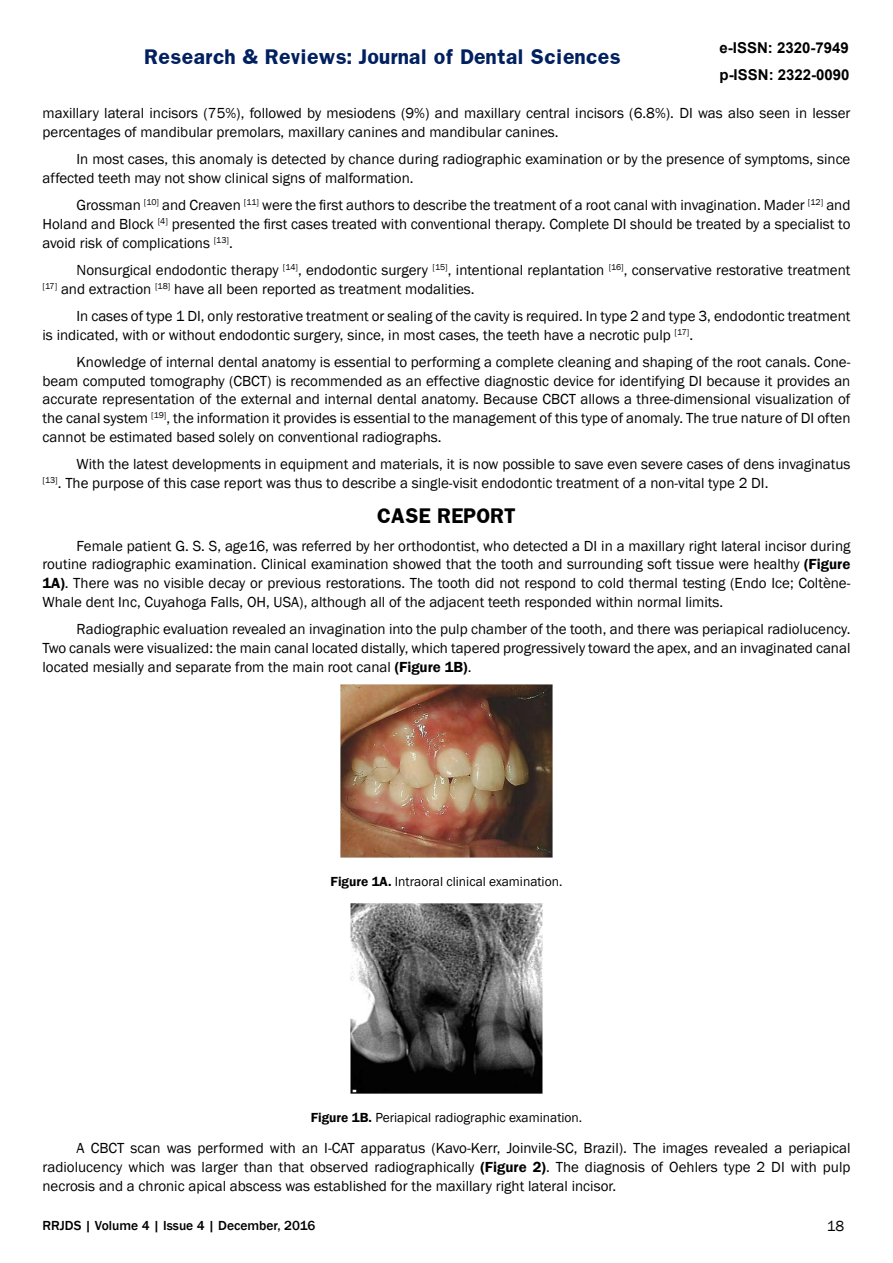
<style>
.page{position:relative;width:893px;height:1263px;background:#fff}
.page>*{position:absolute;margin:0;border:0;box-sizing:border-box;transform-origin:0 0}
.t1{font:700 18px "Franklin";color:#002060}
.t2{font:700 18px "Franklin";color:#000}
.t3{font:15px/18.8px "Franklin Gothic";color:#000}
.t4{font:700 15px/27px "Arial";color:#000}
.t5{font:13.5px "Franklin Gothic";color:#000}
.t6{font:500 13.5px "Franklin Gothic";color:#000}
.s1{font-weight:600}
</style>
<div class="page">
<img style="left:340px;top:685px;width:213px;height:172px">
<img style="left:351px;top:904px;width:191px;height:189px">
<p class="t1" style="left:145px;top:44px;width:478px">Research &amp; Reviews: Journal of Dental Sciences</p>
<p class="t4" style="left:719px;top:35px;width:132px">e-ISSN: 2320-7949 p-ISSN: 2322-0090</p>
<p class="t3" style="left:43px;top:104px;width:809px">maxillary lateral incisors (75%), followed by mesiodens (9%) and maxillary central incisors (6.8%). DI was also seen in lesser percentages of mandibular premolars, maxillary canines and mandibular canines.</p>
<p class="t3" style="left:43px;top:150px;width:809px;text-indent:34px">In most cases, this anomaly is detected by chance during radiographic examination or by the presence of symptoms, since affected teeth may not show clinical signs of malformation.</p>
<p class="t3" style="left:43px;top:196px;width:809px;text-align:justify;text-indent:34px">Grossman <sup>[10]</sup> and Creaven <sup>[11]</sup> were the first authors to describe the treatment of a root canal with invagination. Mader <sup>[12]</sup> and Holand and Block <sup>[4]</sup> presented the first cases treated with conventional therapy. Complete DI should be treated by a specialist to avoid risk of complications <sup>[13]</sup>.</p>
<p class="t3" style="left:43px;top:261px;width:809px;text-indent:34px">Nonsurgical endodontic therapy <sup>[14]</sup>, endodontic surgery <sup>[15]</sup>, intentional replantation <sup>[16]</sup>, conservative restorative treatment <sup>[17]</sup> and extraction <sup>[18]</sup> have all been reported as treatment modalities.</p>
<p class="t3" style="left:43px;top:307px;width:809px;text-indent:34px">In cases of type 1 DI, only restorative treatment or sealing of the cavity is required. In type 2 and type 3, endodontic treatment is indicated, with or without endodontic surgery, since, in most cases, the teeth have a necrotic pulp <sup>[17]</sup>.</p>
<p class="t3" style="left:43px;top:353px;width:809px;text-align:justify;text-indent:34px">Knowledge of internal dental anatomy is essential to performing a complete cleaning and shaping of the root canals. Cone&shy;beam computed tomography (CBCT) is recommended as an effective diagnostic device for identifying DI because it provides an accurate representation of the external and internal dental anatomy. Because CBCT allows a three-dimensional visualization of the canal system <sup>[19]</sup>, the information it provides is essential to the management of this type of anomaly. The true nature of DI often cannot be estimated based solely on conventional radiographs.</p>
<p class="t3" style="left:43px;top:455px;width:809px;text-indent:34px">With the latest developments in equipment and materials, it is now possible to save even severe cases of dens invaginatus <sup>[13]</sup>. The purpose of this case report was thus to describe a single-visit endodontic treatment of a non-vital type 2 DI.</p>
<p class="t2" style="left:377px;top:504px;width:141px">CASE REPORT</p>
<p class="t3" style="left:43px;top:537px;width:809px;text-align:justify;text-indent:34px">Female patient G. S. S, age16, was referred by her orthodontist, who detected a DI in a maxillary right lateral incisor during routine radiographic examination. Clinical examination showed that the tooth and surrounding soft tissue were healthy <span class="s1">(Figure 1A)</span>. There was no visible decay or previous restorations. The tooth did not respond to cold thermal testing (Endo Ice; Coltène-Whale dent Inc, Cuyahoga Falls, OH, USA), although all of the adjacent teeth responded within normal limits.</p>
<p class="t3" style="left:43px;top:620px;width:809px;text-align:justify;text-indent:34px">Radiographic evaluation revealed an invagination into the pulp chamber of the tooth, and there was periapical radiolucency.<br>Two canals were visualized: the main canal located distally, which tapered progressively toward the apex, and an invaginated canal located mesially and separate from the main root canal <span class="s1">(Figure 1B)</span>.</p>
<p class="t5" style="left:331px;top:873px;width:233px"><span class="s1">Figure 1A.</span> Intraoral clinical examination.</p>
<p class="t5" style="left:311px;top:1109px;width:273px"><span class="s1">Figure 1B.</span> Periapical radiographic examination.</p>
<p class="t3" style="left:43px;top:1139px;width:809px;text-align:justify;text-indent:34px">A CBCT scan was performed with an I-CAT apparatus (Kavo-Kerr, Joinvile-SC, Brazil). The images revealed a periapical radiolucency which was larger than that observed radiographically <span class="s1">(Figure 2)</span>. The diagnosis of Oehlers type 2 DI with pulp necrosis and a chronic apical abscess was established for the maxillary right lateral incisor.</p>
<p class="t6" style="left:43px;top:1217px;width:274px">RRJDS | Volume 4 | Issue 4 | December, 2016</p>
<p class="t3" style="left:827px;top:1217px;width:19px">18</p>
</div>
